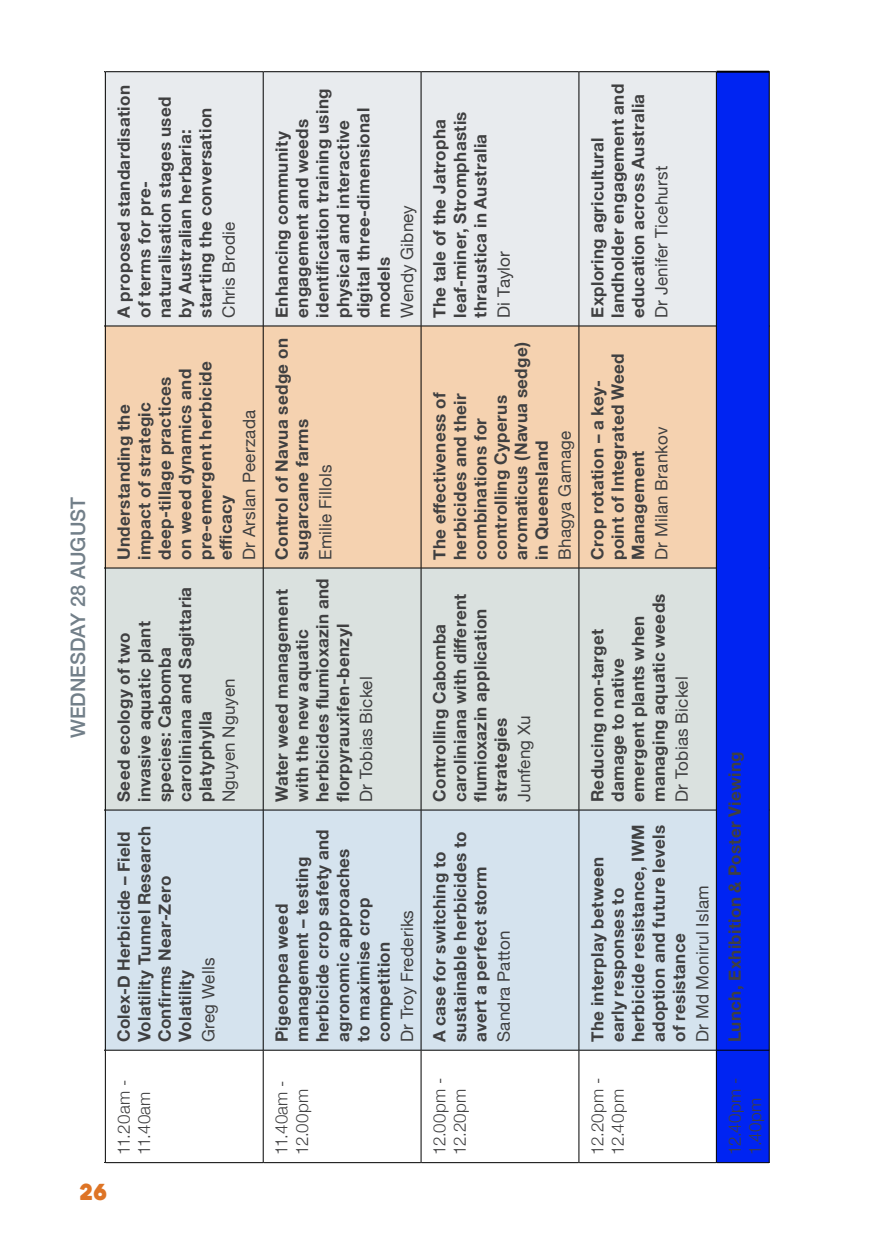
<style>
.page{position:relative;width:896px;height:1248px;background:#fff}
.page>*{position:absolute;margin:0;border:0;box-sizing:border-box;transform-origin:0 0}
.t1{font:22px "Heavitas";color:#de7425}
.t2{font:500 20px "Helvetica Neue";color:#727f89}
.t3{font:700 17px/20.4px "Helvetica Neue";letter-spacing:.02em;color:#404041}
.t4{font:17px "Helvetica Neue";letter-spacing:.015em;color:#404041}
.t5{font:300 17px/20.4px "Helvetica Neue";letter-spacing:.015em;color:#404041}
</style>
<div class="page">
<div style="left:717px;top:73px;width:52px;height:1089px;background:#0024f2"></div>
<div style="left:106px;top:810px;width:610px;height:239px;background:#d5e3ee"></div>
<div style="left:106px;top:568px;width:610px;height:241px;background:#dae1df"></div>
<div style="left:106px;top:326px;width:610px;height:241px;background:#f5d2b0"></div>
<div style="left:106px;top:72px;width:610px;height:253px;background:#e8ebee"></div>
<hr style="left:769px;top:810px;width:1px;height:240px;background:#000">
<hr style="left:769px;top:568px;width:1px;height:242px;background:#000">
<hr style="left:769px;top:326px;width:1px;height:242px;background:#000">
<hr style="left:769px;top:71px;width:1px;height:255px;background:#000">
<hr style="left:769px;top:1050px;width:1px;height:112px;background:#000">
<hr style="left:105px;top:568px;width:1px;height:242px;background:#000">
<hr style="left:263px;top:568px;width:1px;height:242px;background:#000">
<hr style="left:421px;top:568px;width:1px;height:242px;background:#000">
<hr style="left:578px;top:568px;width:1px;height:242px;background:#000">
<hr style="left:105px;top:326px;width:1px;height:242px;background:#000">
<hr style="left:106px;top:567px;width:157px;height:1px;background:#000">
<hr style="left:263px;top:326px;width:1px;height:242px;background:#000">
<hr style="left:263px;top:567px;width:158px;height:1px;background:#000">
<hr style="left:421px;top:326px;width:1px;height:242px;background:#000">
<hr style="left:421px;top:567px;width:158px;height:1px;background:#000">
<hr style="left:578px;top:326px;width:1px;height:242px;background:#000">
<hr style="left:579px;top:567px;width:137px;height:1px;background:#000">
<hr style="left:105px;top:810px;width:1px;height:240px;background:#000">
<hr style="left:106px;top:1049px;width:157px;height:1px;background:#000">
<hr style="left:106px;top:809px;width:157px;height:1px;background:#000">
<hr style="left:263px;top:810px;width:1px;height:240px;background:#000">
<hr style="left:263px;top:1049px;width:158px;height:1px;background:#000">
<hr style="left:263px;top:809px;width:158px;height:1px;background:#000">
<hr style="left:421px;top:810px;width:1px;height:240px;background:#000">
<hr style="left:421px;top:1049px;width:158px;height:1px;background:#000">
<hr style="left:421px;top:809px;width:158px;height:1px;background:#000">
<hr style="left:578px;top:810px;width:1px;height:240px;background:#000">
<hr style="left:579px;top:1049px;width:137px;height:1px;background:#000">
<hr style="left:579px;top:809px;width:137px;height:1px;background:#000">
<hr style="left:716px;top:810px;width:1px;height:240px;background:#000">
<hr style="left:105px;top:71px;width:1px;height:255px;background:#000">
<hr style="left:106px;top:325px;width:157px;height:1px;background:#000">
<hr style="left:106px;top:71px;width:157px;height:1px;background:#000">
<hr style="left:263px;top:71px;width:1px;height:255px;background:#000">
<hr style="left:263px;top:325px;width:158px;height:1px;background:#000">
<hr style="left:263px;top:71px;width:158px;height:1px;background:#000">
<hr style="left:421px;top:71px;width:1px;height:255px;background:#000">
<hr style="left:421px;top:325px;width:158px;height:1px;background:#000">
<hr style="left:421px;top:71px;width:158px;height:1px;background:#000">
<hr style="left:578px;top:71px;width:1px;height:255px;background:#000">
<hr style="left:579px;top:325px;width:137px;height:1px;background:#000">
<hr style="left:579px;top:71px;width:137px;height:1px;background:#000">
<hr style="left:716px;top:71px;width:1px;height:255px;background:#000">
<hr style="left:716px;top:568px;width:1px;height:242px;background:#000">
<hr style="left:716px;top:326px;width:1px;height:242px;background:#000">
<hr style="left:716px;top:1050px;width:1px;height:112px;background:#000">
<hr style="left:716px;top:1162px;width:53px;height:1px;background:#000">
<hr style="left:716px;top:1049px;width:53px;height:1px;background:#000">
<hr style="left:716px;top:71px;width:53px;height:2px;background:#000">
<hr style="left:105px;top:1050px;width:1px;height:112px;background:#000">
<hr style="left:106px;top:1162px;width:157px;height:1px;background:#000">
<hr style="left:263px;top:1050px;width:1px;height:112px;background:#000">
<hr style="left:263px;top:1162px;width:158px;height:1px;background:#000">
<hr style="left:421px;top:1050px;width:1px;height:112px;background:#000">
<hr style="left:421px;top:1162px;width:158px;height:1px;background:#000">
<hr style="left:578px;top:1050px;width:1px;height:112px;background:#000">
<hr style="left:579px;top:1162px;width:137px;height:1px;background:#000">
<p class="t3" style="left:115px;top:318px;width:234px;rotate:-90deg">A proposed standardisation of terms for pre&shy;naturalisation stages used by Australian herbaria: starting the conversation</p>
<p class="t4" style="left:216px;top:318px;width:98px;rotate:-90deg">Chris Brodie</p>
<p class="t2" style="left:70px;top:738px;width:242px;rotate:-90deg">WEDNESDAY 28 AUGUST</p>
<p class="t3" style="left:114px;top:560px;width:200px;rotate:-90deg">Understanding the impact of strategic deep-tillage practices on weed dynamics and pre-emergent herbicide efficacy</p>
<p class="t4" style="left:237px;top:560px;width:151px;rotate:-90deg">Dr Arslan Peerzada</p>
<p class="t3" style="left:114px;top:802px;width:216px;rotate:-90deg">Seed ecology of two invasive aquatic plant species: Cabomba caroliniana and Sagittaria platyphylla</p>
<p class="t4" style="left:216px;top:802px;width:125px;rotate:-90deg">Nguyen Nguyen</p>
<p class="t3" style="left:114px;top:1042px;width:218px;rotate:-90deg">Colex-D Herbicide – Field<br>Volatility Tunnel Research<br>Confirms Near-Zero<br>Volatility</p>
<p class="t4" style="left:196px;top:1042px;width:86px;rotate:-90deg">Greg Wells</p>
<p class="t5" style="left:115px;top:1154px;width:76px;rotate:-90deg">11.20am -<br>11.40am</p>
<p class="t1" style="left:79px;top:1180px;width:30px">26</p>
<p class="t3" style="left:272px;top:318px;width:231px;rotate:-90deg">Enhancing community engagement and weeds identification training using physical and interactive digital three-dimensional models</p>
<p class="t3" style="left:272px;top:560px;width:223px;rotate:-90deg">Control of Navua sedge on sugarcane farms</p>
<p class="t4" style="left:319px;top:560px;width:97px;rotate:-90deg">Emilie Fillols</p>
<p class="t3" style="left:273px;top:802px;width:225px;rotate:-90deg">Water weed management with the new aquatic herbicides flumioxazin and florpyrauxifen-benzyl</p>
<p class="t4" style="left:354px;top:802px;width:127px;rotate:-90deg">Dr Tobias Bickel</p>
<p class="t4" style="left:395px;top:318px;width:114px;rotate:-90deg">Wendy Gibney</p>
<p class="t3" style="left:272px;top:1042px;width:214px;rotate:-90deg">Pigeonpea weed management – testing herbicide crop safety and agronomic approaches to maximise crop competition</p>
<p class="t4" style="left:401px;top:1042px;width:134px;rotate:-90deg">Dr Troy Frederiks</p>
<p class="t5" style="left:273px;top:1154px;width:76px;rotate:-90deg">11.40am -<br>12.00pm</p>
<p class="t3" style="left:430px;top:318px;width:208px;rotate:-90deg">The tale of the Jatropha leaf-miner, Stromphastis thraustica in Australia</p>
<p class="t4" style="left:497px;top:318px;width:68px;rotate:-90deg">Di Taylor</p>
<p class="t3" style="left:430px;top:560px;width:219px;rotate:-90deg">The effectiveness of herbicides and their combinations for controlling Cyperus aromaticus (Navua sedge) in Queensland</p>
<p class="t4" style="left:558px;top:560px;width:131px;rotate:-90deg">Bhagya Gamage</p>
<p class="t3" style="left:431px;top:802px;width:210px;rotate:-90deg">Controlling Cabomba caroliniana with different flumioxazin application strategies</p>
<p class="t4" style="left:518px;top:802px;width:88px;rotate:-90deg">Junfeng Xu</p>
<p class="t3" style="left:430px;top:1042px;width:212px;rotate:-90deg">A case for switching to sustainable herbicides to avert a perfect storm</p>
<p class="t4" style="left:497px;top:1042px;width:113px;rotate:-90deg">Sandra Patton</p>
<p class="t5" style="left:431px;top:1154px;width:78px;rotate:-90deg">12.00pm -<br>12.20pm</p>
<p class="t3" style="left:588px;top:318px;width:236px;rotate:-90deg">Exploring agricultural landholder engagement and education across Australia</p>
<p class="t4" style="left:649px;top:318px;width:154px;rotate:-90deg">Dr Jenifer Ticehurst</p>
<p class="t3" style="left:588px;top:560px;width:208px;rotate:-90deg">Crop rotation – a key&shy;point of Integrated Weed<br>Management</p>
<p class="t4" style="left:649px;top:560px;width:134px;rotate:-90deg">Dr Milan Brankov</p>
<p class="t3" style="left:589px;top:802px;width:210px;rotate:-90deg">Reducing non-target damage to native emergent plants when managing aquatic weeds</p>
<p class="t4" style="left:669px;top:802px;width:127px;rotate:-90deg">Dr Tobias Bickel</p>
<p class="t3" style="left:588px;top:1042px;width:219px;rotate:-90deg">The interplay between early responses to herbicide resistance, IWM adoption and future levels of resistance</p>
<p class="t4" style="left:690px;top:1042px;width:158px;rotate:-90deg">Dr Md Monirul Islam</p>
<p class="t5" style="left:589px;top:1154px;width:78px;rotate:-90deg">12.20pm -<br>12.40pm</p>
<p class="t3" style="left:725px;top:1042px;width:292px;rotate:-90deg">Lunch, Exhibition &amp; Poster Viewing</p>
<p class="t5" style="left:726px;top:1154px;width:78px;rotate:-90deg">12.40pm -<br>1.40pm</p>
</div>
